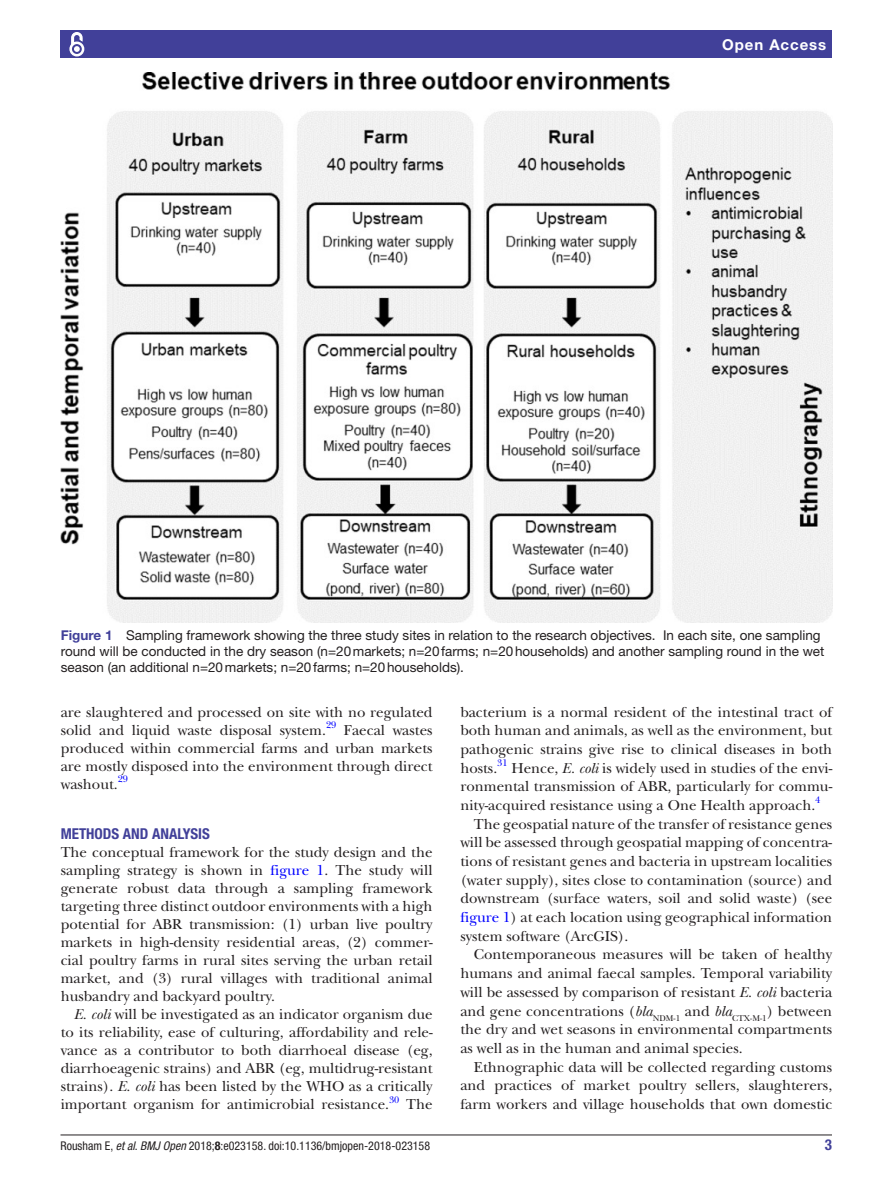
<style>
.page{position:relative;width:893px;height:1191px;background:#fff}
.page>*{position:absolute;margin:0;border:0;box-sizing:border-box;transform-origin:0 0}
.t1{font:15px/18px "New Baskerville";color:#231f20;text-align:justify}
.t2{font:700 condensed 15px "Helvetica Neue LT Std";color:#414099}
.t3{font:700 15px "Helvetica Neue LT Std";letter-spacing:.065em;color:#fff}
.t4{font:13.5px/16.2px "Helvetica Neue LT Std";color:#231f20}
.t5{font:condensed 12px "Helvetica Neue LT Std";color:#231f20}
.t6{font:9.9px "New Baskerville";color:#00f}
.s1{font-weight:700;color:#414099}
.s2{color:#00f}
.s3{font-style:italic}
.s4{font-weight:700}
</style>
<div class="page">
<hr style="left:61px;top:1134px;width:771px;height:1px;background:#231f20">
<div style="left:61px;top:31px;width:771px;height:27px;background:#414099"></div>
<svg style="left:69px;top:32px;width:16px;height:25px"></svg>
<img style="left:61px;top:73px;width:771px;height:549px">
<p class="t3" style="left:722px;top:35px;width:106px">Open Access</p>
<p class="t4" style="left:61px;top:627px;width:765px"><span class="s1">Figure 1</span> Sampling framework showing the three study sites in relation to the research objectives. In each site, one sampling round will be conducted in the dry season (n=20markets; n=20farms; n=20households) and another sampling round in the wet season (an additional n=20markets; n=20farms; n=20households).</p>
<p class="t1" style="left:61px;top:703px;width:373px">are slaughtered and processed on site with no regulated solid and liquid waste disposal system.</p>
<p class="t6" style="left:326px;top:719px;width:12px">29</p>
<p class="t1" style="left:61px;top:721px;width:373px;text-indent:283px">Faecal wastes produced within commercial farms and urban markets are mostly disposed into the environment through direct washout.</p>
<p class="t6" style="left:118px;top:773px;width:12px">29</p>
<p class="t2" style="left:61px;top:825px;width:151px">METHODS AND ANALYSIS</p>
<p class="t1" style="left:61px;top:843px;width:373px">The conceptual framework for the study design and the sampling strategy is shown in <span class="s2">figure 1</span>. The study will generate robust data through a sampling framework targeting three distinct outdoor environments with a high potential for ABR transmission: (1) urban live poultry markets in high-density residential areas, (2) commer&shy;cial poultry farms in rural sites serving the urban retail market, and (3) rural villages with traditional animal husbandry and backyard poultry.</p>
<p class="t1" style="left:61px;top:1005px;width:373px;text-indent:14px"><span class="s3">E. coli</span> will be investigated as an indicator organism due to its reliability, ease of culturing, affordability and rele&shy;vance as a contributor to both diarrhoeal disease (eg, diarrhoeagenic strains) and ABR (eg, multidrug-resistant strains). <span class="s3">E. coli</span> has been listed by the WHO as a critically important organism for antimicrobial resistance.</p>
<p class="t6" style="left:389px;top:1093px;width:12px">30</p>
<p class="t1" style="left:406px;top:1095px;width:28px">The</p>
<p class="t1" style="left:460px;top:702px;width:373px;line-height:18.8px">bacterium is a normal resident of the intestinal tract of both human and animals, as well as the environment, but pathogenic strains give rise to clinical diseases in both hosts.</p>
<p class="t6" style="left:497px;top:757px;width:12px">31</p>
<p class="t1" style="left:511px;top:759px;width:322px">Hence, <span class="s3">E. coli</span> is widely used in studies of the envi-</p>
<p class="t1" style="left:460px;top:777px;width:373px">ronmental transmission of ABR, particularly for commu-</p>
<p class="t1" style="left:460px;top:796px;width:362px">nity-acquired resistance using a One Health approach.<sup>4</sup></p>
<p class="t1" style="left:474px;top:815px;width:360px">The geospatial nature of the transfer of resistance genes</p>
<p class="t1" style="left:460px;top:833px;width:373px">will be assessed through geospatial mapping of concentra-</p>
<p class="t1" style="left:460px;top:852px;width:373px">tions of resistant genes and bacteria in upstream localities</p>
<p class="t1" style="left:460px;top:871px;width:373px">(water supply), sites close to contamination (source) and</p>
<p class="t1" style="left:460px;top:889px;width:373px">downstream (surface waters, soil and solid waste) (see</p>
<p class="t1" style="left:460px;top:908px;width:373px"><span class="s2">figure 1</span>) at each location using geographical information</p>
<p class="t1" style="left:460px;top:927px;width:169px">system software (ArcGIS).</p>
<p class="t1" style="left:474px;top:945px;width:360px">Contemporaneous measures will be taken of healthy</p>
<p class="t1" style="left:460px;top:964px;width:373px">humans and animal faecal samples. Temporal variability</p>
<p class="t1" style="left:460px;top:983px;width:373px">will be assessed by comparison of resistant <span class="s3">E. coli</span> bacteria</p>
<p class="t1" style="left:460px;top:1001px;width:373px">and gene concentrations (<span class="s3">bla</span><sub>NDM-1</sub> and <span class="s3">bla</span><sub>CTX-M-1</sub>) between</p>
<p class="t1" style="left:460px;top:1020px;width:373px">the dry and wet seasons in environmental compartments</p>
<p class="t1" style="left:460px;top:1039px;width:284px">as well as in the human and animal species.</p>
<p class="t1" style="left:474px;top:1057px;width:360px">Ethnographic data will be collected regarding customs</p>
<p class="t1" style="left:460px;top:1076px;width:373px">and practices of market poultry sellers, slaughterers,</p>
<p class="t1" style="left:460px;top:1095px;width:373px">farm workers and village households that own domestic</p>
<p class="t5" style="left:61px;top:1138px;width:371px">Rousham E, <span class="s3">et al</span>. <span class="s3">BMJ Open</span> 2018;<span class="s4">8</span>:e023158. doi:10.1136/bmjopen-2018-023158</p>
<p class="t2" style="left:825px;top:1135px;width:9px">3</p>
</div>
